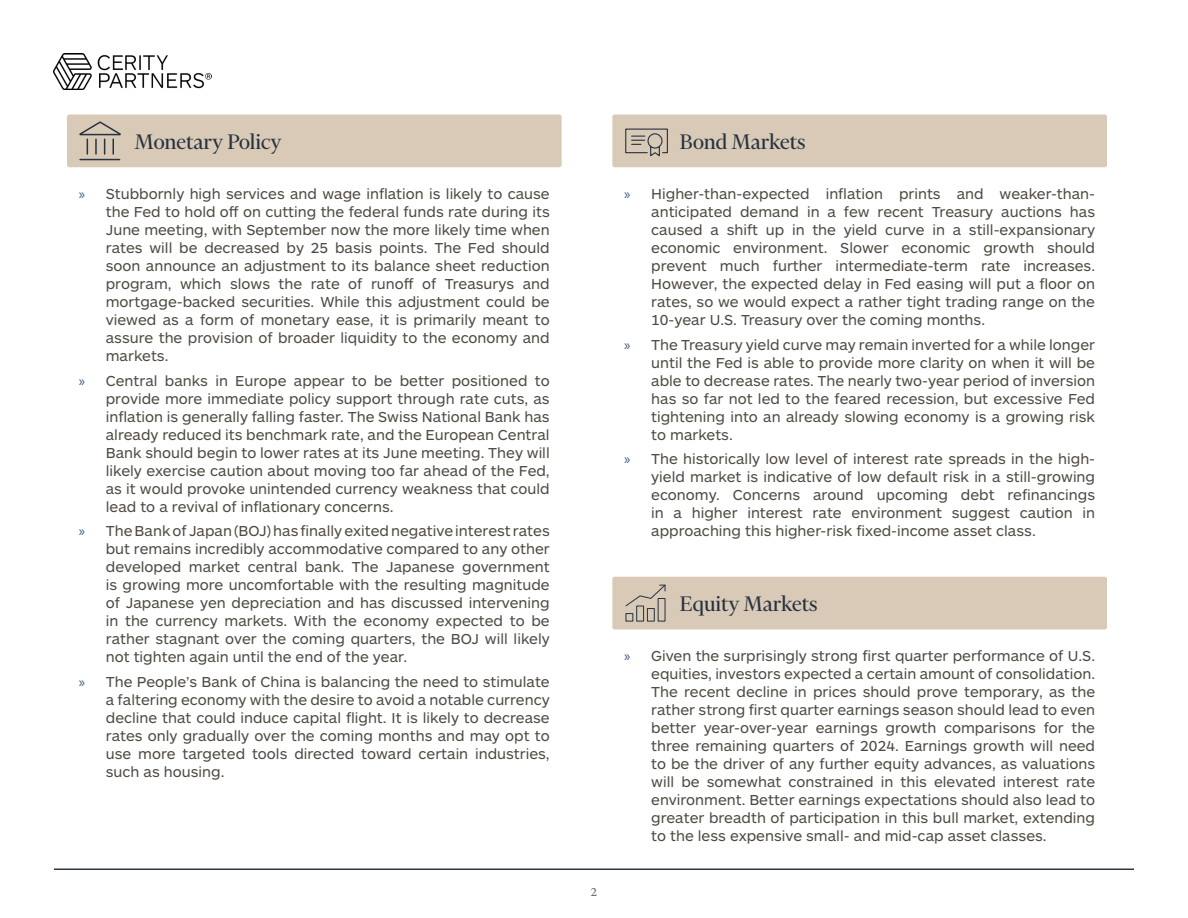
<style>
.page{position:relative;width:1188px;height:918px;background:#fff}
.page>*{position:absolute;margin:0;border:0;box-sizing:border-box;transform-origin:0 0}
.t1{font:24px "Financier Display";color:#283340}
.t2{font:15px/18px "ARS Maquette Pro";color:#4e4941;text-align:justify}
.t3{font:13.5px "Financier Text";color:#736b63}
.s1{font-family:"Myriad Pro";color:#3a5772}
</style>
<div class="page">
<hr style="left:54px;top:868px;width:1080px;height:2px;background:#2e3948">
<img style="left:54px;top:54px;width:158px;height:36px">
<div style="left:67px;top:114px;width:495px;height:53px;background:#d8cab7;border-radius:2px"></div>
<svg style="left:79px;top:121px;width:42px;height:33px"></svg>
<hr style="left:80px;top:159px;width:40px;height:1px;background:#283340">
<div style="left:612px;top:114px;width:495px;height:53px;background:#d8cab7;border-radius:2px"></div>
<svg style="left:625px;top:128px;width:43px;height:29px"></svg>
<div style="left:612px;top:577px;width:495px;height:53px;background:#d8cab7;border-radius:2px"></div>
<svg style="left:625px;top:584px;width:41px;height:38px"></svg>
<p class="t1" style="left:134px;top:129px;width:149px">Monetary Policy</p>
<p class="t2" style="left:106px;top:184px;width:445px;text-indent:-27px"><span class="s1">»</span> Stubbornly high services and wage inflation is likely to cause the Fed to hold off on cutting the federal funds rate during its June meeting, with September now the more likely time when rates will be decreased by 25 basis points. The Fed should soon announce an adjustment to its balance sheet reduction program, which slows the rate of runoff of Treasurys and mortgage-backed securities. While this adjustment could be viewed as a form of monetary ease, it is primarily meant to assure the provision of broader liquidity to the economy and markets.</p>
<p class="t2" style="left:106px;top:371px;width:445px;text-indent:-27px"><span class="s1">»</span> Central banks in Europe appear to be better positioned to provide more immediate policy support through rate cuts, as inflation is generally falling faster. The Swiss National Bank has already reduced its benchmark rate, and the European Central Bank should begin to lower rates at its June meeting. They will likely exercise caution about moving too far ahead of the Fed, as it would provoke unintended currency weakness that could lead to a revival of inflationary concerns.</p>
<p class="t2" style="left:106px;top:522px;width:445px;text-indent:-27px"><span class="s1">»</span> The Bank of Japan (BOJ) has finally exited negative interest rates but remains incredibly accommodative compared to any other developed market central bank. The Japanese government is growing more uncomfortable with the resulting magnitude of Japanese yen depreciation and has discussed intervening in the currency markets. With the economy expected to be rather stagnant over the coming quarters, the BOJ will likely not tighten again until the end of the year.</p>
<p class="t2" style="left:106px;top:672px;width:445px;text-indent:-27px"><span class="s1">»</span> The People’s Bank of China is balancing the need to stimulate a faltering economy with the desire to avoid a notable currency decline that could induce capital flight. It is likely to decrease rates only gradually over the coming months and may opt to use more targeted tools directed toward certain industries, such as housing.</p>
<p class="t3" style="left:591px;top:885px;width:8px">2</p>
<p class="t1" style="left:680px;top:129px;width:127px">Bond Markets</p>
<p class="t2" style="left:651px;top:184px;width:445px;text-indent:-27px"><span class="s1">»</span> Higher-than-expected inflation prints and weaker-than&shy;anticipated demand in a few recent Treasury auctions has caused a shift up in the yield curve in a still-expansionary economic environment. Slower economic growth should prevent much further intermediate-term rate increases.<br>However, the expected delay in Fed easing will put a floor on rates, so we would expect a rather tight trading range on the 10-year U.S. Treasury over the coming months.</p>
<p class="t2" style="left:651px;top:335px;width:445px;text-indent:-27px"><span class="s1">»</span> The Treasury yield curve may remain inverted for a while longer until the Fed is able to provide more clarity on when it will be able to decrease rates. The nearly two-year period of inversion has so far not led to the feared recession, but excessive Fed tightening into an already slowing economy is a growing risk to markets.</p>
<p class="t2" style="left:651px;top:450px;width:445px;text-indent:-27px"><span class="s1">»</span> The historically low level of interest rate spreads in the high&shy;yield market is indicative of low default risk in a still-growing economy. Concerns around upcoming debt refinancings in a higher interest rate environment suggest caution in approaching this higher-risk fixed-income asset class.</p>
<p class="t1" style="left:680px;top:591px;width:139px">Equity Markets</p>
<p class="t2" style="left:651px;top:646px;width:445px;text-indent:-27px"><span class="s1">»</span> Given the surprisingly strong first quarter performance of U.S. equities, investors expected a certain amount of consolidation.<br>The recent decline in prices should prove temporary, as the rather strong first quarter earnings season should lead to even better year-over-year earnings growth comparisons for the three remaining quarters of 2024. Earnings growth will need to be the driver of any further equity advances, as valuations will be somewhat constrained in this elevated interest rate environment. Better earnings expectations should also lead to greater breadth of participation in this bull market, extending to the less expensive small- and mid-cap asset classes.</p>
</div>
